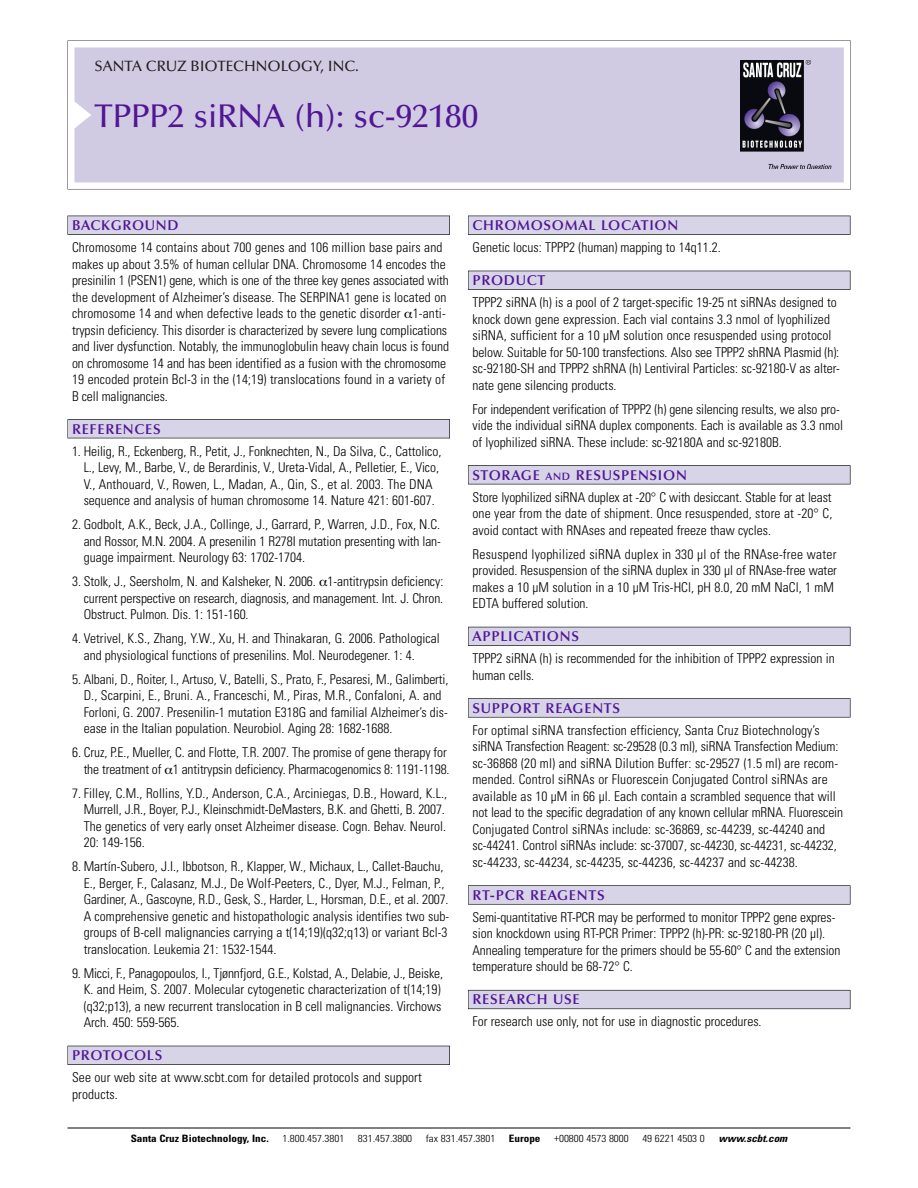
<style>
.page{position:relative;width:918px;height:1188px;background:#fff}
.page>*{position:absolute;margin:0;border:0;box-sizing:border-box;transform-origin:0 0}
.t1{font:500 33px "Optima";color:#511695}
.t2{font:500 15px "Optima";color:#231f20}
.t3{font:600 14.25px "Optima";letter-spacing:.05em;color:#511695}
.t4{font:300 condensed 13.5px/16.5px "Univers";color:#000}
.t5{font:300 condensed 10.2px "Univers";color:#000;scale:1.1 1}
.t6{font:700 condensed 10.2px "Univers";color:#000;scale:1.1 1}
.t7{font:italic 700 condensed 10.2px "Univers";color:#000;scale:1.1 1}
.s1{font-size:10.65px}
</style>
<div class="page">
<svg style="left:74px;top:41px;width:777px;height:148px"></svg>
<div style="left:74px;top:47px;width:770px;height:135px;background:#d1cae3"></div>
<img style="left:741px;top:60px;width:90px;height:108px">
<div style="left:68px;top:216px;width:382px;height:19px;background:#535256"></div>
<div style="left:68px;top:216px;width:381px;height:18px;background:#d7d4e8"></div>
<div style="left:68px;top:419px;width:382px;height:19px;background:#515155"></div>
<div style="left:68px;top:420px;width:381px;height:18px;background:#d7d4e8"></div>
<div style="left:68px;top:1046px;width:382px;height:19px;background:#515057"></div>
<div style="left:68px;top:1046px;width:381px;height:18px;background:#d7d4e8"></div>
<div style="left:468px;top:216px;width:382px;height:19px;background:#535256"></div>
<div style="left:468px;top:216px;width:382px;height:18px;background:#d7d4e8"></div>
<div style="left:468px;top:271px;width:382px;height:19px;background:#525156"></div>
<div style="left:468px;top:271px;width:382px;height:18px;background:#d7d4e8"></div>
<div style="left:468px;top:465px;width:382px;height:19px;background:#545357"></div>
<div style="left:468px;top:466px;width:382px;height:18px;background:#d7d4e8"></div>
<div style="left:468px;top:627px;width:382px;height:19px;background:#535259"></div>
<div style="left:468px;top:627px;width:382px;height:18px;background:#d7d4e8"></div>
<svg style="left:468px;top:698px;width:382px;height:20px"></svg>
<div style="left:468px;top:699px;width:382px;height:18px;background:#d7d4e8"></div>
<div style="left:468px;top:885px;width:382px;height:20px;background:#676767"></div>
<div style="left:468px;top:886px;width:382px;height:18px;background:#d7d4e8"></div>
<div style="left:468px;top:990px;width:382px;height:19px;background:#686770"></div>
<div style="left:468px;top:991px;width:382px;height:18px;background:#d7d4e8"></div>
<hr style="left:68px;top:1128px;width:782px;height:1px;background:#000">
<p class="t2" style="left:94px;top:60px;width:266px">SANTA CRUZ BIOTECHNOLOGY, INC.</p>
<p class="t1" style="left:94px;top:102px;width:385px">TPPP2 siRNA (h): sc-92180</p>
<p class="t3" style="left:72px;top:219px;width:108px">BACKGROUND</p>
<p class="t4" style="left:72px;top:240px;width:379px">Chromosome 14 contains about 700 genes and 106 million base pairs and makes up about 3.5% of human cellular DNA. Chromosome 14 encodes the presinilin 1 (PSEN1) gene, which is one of the three key genes associated with the development of Alzheimer’s disease. The SERPINA1 gene is located on chromosome 14 and when defective leads to the genetic disorder 1-anti&shy;trypsin deficiency. This disorder is characterized by severe lung complications and liver dysfunction. Notably, the immunoglobulin heavy chain locus is found on chromosome 14 and has been identified as a fusion with the chromosome 19 encoded protein Bcl-3 in the (14;19) translocations found in a variety of B cell malignancies.</p>
<p class="t3" style="left:72px;top:423px;width:90px">REFERENCES</p>
<p class="t4" style="left:84px;top:444px;width:359px;text-indent:-12px">1. Heilig, R., Eckenberg, R., Petit, J., Fonknechten, N., Da Silva, C., Cattolico, L., Levy, M., Barbe, V., de Berardinis, V., Ureta-Vidal, A., Pelletier, E., Vico, V., Anthouard, V., Rowen, L., Madan, A., Qin, S., et al. 2003. The DNA sequence and analysis of human chromosome 14. Nature 421: 601-607.</p>
<p class="t4" style="left:84px;top:517px;width:359px;text-align:justify;text-indent:-12px">2. Godbolt, A.K., Beck, J.A., Collinge, J., Garrard, P., Warren, J.D., Fox, N.C. and Rossor, M.N. 2004. A presenilin 1 R278I mutation presenting with lan&shy;guage impairment. Neurology 63: 1702-1704.</p>
<p class="t4" style="left:84px;top:574px;width:361px;text-align:justify;text-indent:-12px">3. Stolk, J., Seersholm, N. and Kalsheker, N. 2006. 1-antitrypsin deficiency: current perspective on research, diagnosis, and management. Int. J. Chron.<br>Obstruct. Pulmon. Dis. 1: 151-160.</p>
<p class="t4" style="left:84px;top:631px;width:358px;text-indent:-12px">4. Vetrivel, K.S., Zhang, Y.W., Xu, H. and Thinakaran, G. 2006. Pathological and physiological functions of presenilins. Mol. Neurodegener. 1: 4.</p>
<p class="t4" style="left:84px;top:672px;width:366px;text-indent:-12px">5. Albani, D., Roiter, I., Artuso, V., Batelli, S., Prato, F., Pesaresi, M., Galimberti, D., Scarpini, E., Bruni. A., Franceschi, M., Piras, M.R., Confaloni, A. and Forloni, G. 2007. Presenilin-1 mutation E318G and familial Alzheimer’s dis&shy;ease in the Italian population. Neurobiol. Aging 28: 1682-1688.</p>
<p class="t4" style="left:72px;top:745px;width:379px;text-align:right">6. Cruz, P.E., Mueller, C. and Flotte, T.R. 2007. The promise of gene therapy for the treatment of 1 antitrypsin deficiency. Pharmacogenomics 8: 1191-1198.</p>
<p class="t4" style="left:84px;top:786px;width:365px;text-indent:-12px">7. Filley, C.M., Rollins, Y.D., Anderson, C.A., Arciniegas, D.B., Howard, K.L., Murrell, J.R., Boyer, P.J., Kleinschmidt-DeMasters, B.K. and Ghetti, B. 2007.<br>The genetics of very early onset Alzheimer disease. Cogn. Behav. Neurol.<br>20: 149-156.</p>
<p class="t4" style="left:84px;top:859px;width:367px;text-indent:-12px">8. Martín-Subero, J.I., Ibbotson, R., Klapper, W., Michaux, L., Callet-Bauchu, E., Berger, F., Calasanz, M.J., De Wolf-Peeters, C., Dyer, M.J., Felman, P., Gardiner, A., Gascoyne, R.D., Gesk, S., Harder, L., Horsman, D.E., et al. 2007.<br>A comprehensive genetic and histopathologic analysis identifies two sub&shy;groups of B-cell malignancies carrying a t(14;19)(q32;q13) or variant Bcl-3 translocation. Leukemia 21: 1532-1544.</p>
<p class="t4" style="left:84px;top:966px;width:361px;text-indent:-12px">9. Micci, F., Panagopoulos, I., Tjønnfjord, G.E., Kolstad, A., Delabie, J., Beiske, K. and Heim, S. 2007. Molecular cytogenetic characterization of t(14;19) (q32;p13), a new recurrent translocation in B cell malignancies. Virchows Arch. 450: 559-565.</p>
<p class="t3" style="left:72px;top:1049px;width:92px">PROTOCOLS</p>
<p class="t4" style="left:72px;top:1071px;width:351px">See our web site at www.scbt.com for detailed protocols and support products.</p>
<p class="t3" style="left:473px;top:219px;width:207px">CHROMOSOMAL LOCATION</p>
<p class="t4" style="left:473px;top:240px;width:250px">Genetic locus: TPPP2 (human) mapping to 14q11.2.</p>
<p class="t3" style="left:473px;top:274px;width:74px">PRODUCT</p>
<p class="t4" style="left:473px;top:295px;width:369px">TPPP2 siRNA (h) is a pool of 2 target-specific 19-25 nt siRNAs designed to knock down gene expression. Each vial contains 3.3 nmol of lyophilized siRNA, sufficient for a 10 µM solution once resuspended using protocol below. Suitable for 50-100 transfections. Also see TPPP2 shRNA Plasmid (h): sc-92180-SH and TPPP2 shRNA (h) Lentiviral Particles: sc-92180-V as alter&shy;nate gene silencing products.</p>
<p class="t4" style="left:473px;top:402px;width:372px">For independent verification of TPPP2 (h) gene silencing results, we also pro&shy;vide the individual siRNA duplex components. Each is available as 3.3 nmol of lyophilized siRNA. These include: sc-92180A and sc-92180B.</p>
<p class="t3" style="left:473px;top:469px;width:216px">STORAGE <span class="s1">AND</span> RESUSPENSION</p>
<p class="t4" style="left:473px;top:490px;width:361px;text-align:justify">Store lyophilized siRNA duplex at -20° C with desiccant. Stable for at least one year from the date of shipment. Once resuspended, store at -20° C, avoid contact with RNAses and repeated freeze thaw cycles.</p>
<p class="t4" style="left:473px;top:547px;width:366px">Resuspend lyophilized siRNA duplex in 330 µl of the RNAse-free water provided. Resuspension of the siRNA duplex in 330 µl of RNAse-free water makes a 10 µM solution in a 10 µM Tris-HCl, pH 8.0, 20 mM NaCl, 1 mM EDTA buffered solution.</p>
<p class="t3" style="left:473px;top:630px;width:108px">APPLICATIONS</p>
<p class="t4" style="left:473px;top:652px;width:364px">TPPP2 siRNA (h) is recommended for the inhibition of TPPP2 expression in human cells.</p>
<p class="t3" style="left:473px;top:702px;width:149px">SUPPORT REAGENTS</p>
<p class="t4" style="left:473px;top:723px;width:372px">For optimal siRNA transfection efficiency, Santa Cruz Biotechnology’s siRNA Transfection Reagent: sc-29528 (0.3 ml), siRNA Transfection Medium: sc-36868 (20 ml) and siRNA Dilution Buffer: sc-29527 (1.5 ml) are recom&shy;mended. Control siRNAs or Fluorescein Conjugated Control siRNAs are available as 10 µM in 66 µl. Each contain a scrambled sequence that will not lead to the specific degradation of any known cellular mRNA. Fluorescein Conjugated Control siRNAs include: sc-36869, sc-44239, sc-44240 and sc-44241. Control siRNAs include: sc-37007, sc-44230, sc-44231, sc-44232, sc-44233, sc-44234, sc-44235, sc-44236, sc-44237 and sc-44238.</p>
<p class="t3" style="left:473px;top:889px;width:134px">RT-PCR REAGENTS</p>
<p class="t4" style="left:473px;top:910px;width:369px">Semi-quantitative RT-PCR may be performed to monitor TPPP2 gene expres&shy;sion knockdown using RT-PCR Primer: TPPP2 (h)-PR: sc-92180-PR (20 µl).<br>Annealing temperature for the primers should be 55-60° C and the extension temperature should be 68-72° C.</p>
<p class="t3" style="left:473px;top:994px;width:109px">RESEARCH USE</p>
<p class="t4" style="left:473px;top:1015px;width:291px">For research use only, not for use in diagnostic procedures.</p>
<p class="t6" style="left:131px;top:1135px;width:127px">Santa Cruz Biotechnology, Inc.</p>
<p class="t5" style="left:282px;top:1135px;width:58px">1.800.457.3801</p>
<p class="t5" style="left:358px;top:1135px;width:51px">831.457.3800</p>
<p class="t5" style="left:426px;top:1135px;width:65px">fax 831.457.3801</p>
<p class="t6" style="left:509px;top:1135px;width:30px">Europe</p>
<p class="t5" style="left:554px;top:1135px;width:69px">+00800 4573 8000</p>
<p class="t5" style="left:642px;top:1135px;width:58px">49 6221 4503 0</p>
<p class="t7" style="left:719px;top:1135px;width:66px">www.scbt.com</p>
</div>
